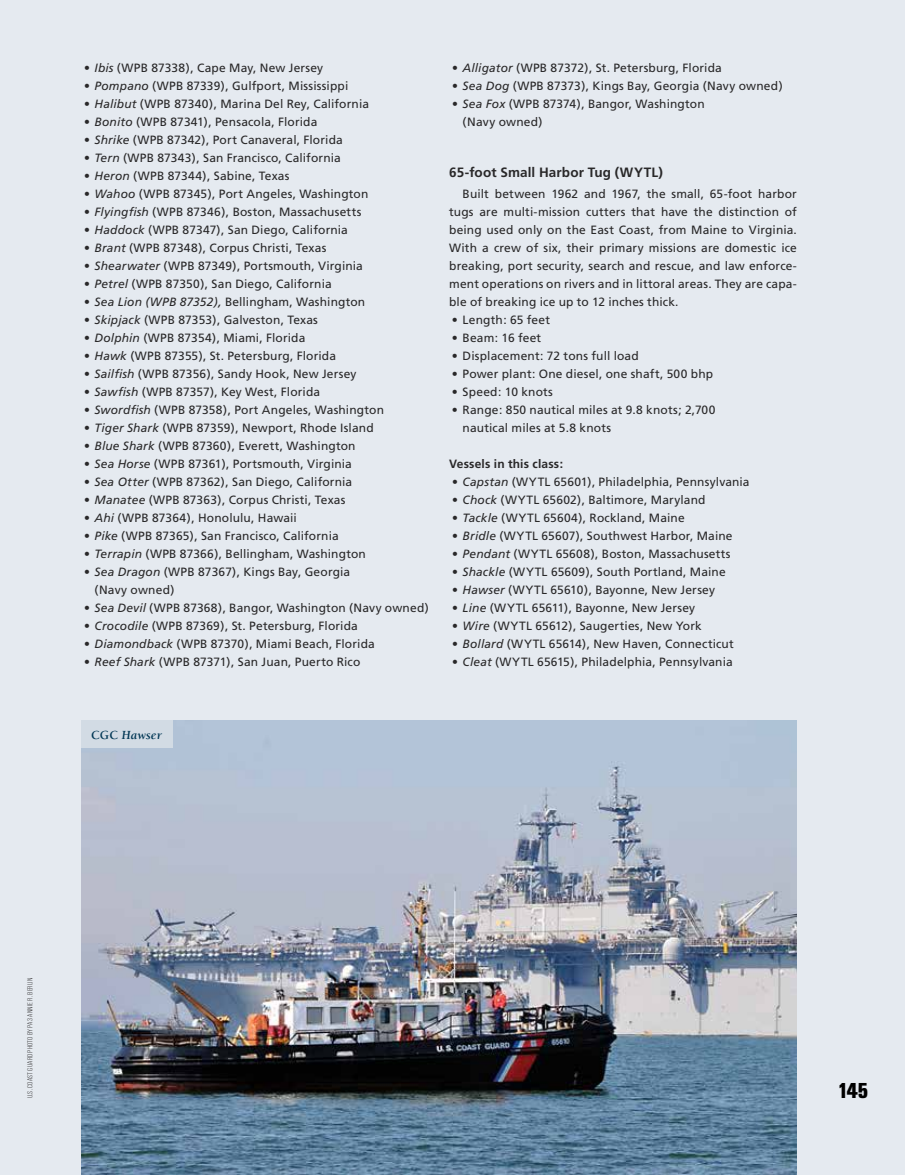
<style>
.page{position:relative;width:905px;height:1175px;background:#fff}
.page>*{position:absolute;margin:0;border:0;box-sizing:border-box;transform-origin:0 0}
.t1{font:800 22.5px "Unitus Condensed LH";color:#000}
.t2{font:700 13.5px "Frutiger";letter-spacing:.01em;color:#292829}
.t3{font:italic 700 12.75px "Berkeley";letter-spacing:.005em;color:#003654}
.t4{font:12px/18px "Frutiger";letter-spacing:.01em;color:#292829}
.t5{font:700 12px "Frutiger";letter-spacing:.015em;color:#292829}
.t6{font:300 7.5px "Unitus Condensed LH";letter-spacing:.025em;color:#414042}
.s1{font-style:italic}
.s2{font-style:normal}
</style>
<div class="page">
<div style="left:0;top:0;width:904px;height:1174px;background:#e5eaf0"></div>
<img style="left:81px;top:720px;width:715px;height:454px">
<div style="left:81px;top:720px;width:91px;height:27px;background:#d2dbe4"></div>
<p class="t4" style="left:84px;top:59px;width:241px"><span class="s1">• Ibis</span> (WPB 87338), Cape May, New Jersey</p>
<p class="t4" style="left:84px;top:77px;width:266px"><span class="s1">• Pompano</span> (WPB 87339), Gulfport, Mississippi</p>
<p class="t4" style="left:84px;top:95px;width:287px"><span class="s1">• Halibut</span> (WPB 87340), Marina Del Rey, California</p>
<p class="t4" style="left:84px;top:113px;width:235px"><span class="s1">• Bonito</span> (WPB 87341), Pensacola, Florida</p>
<p class="t4" style="left:84px;top:131px;width:260px"><span class="s1">• Shrike</span> (WPB 87342), Port Canaveral, Florida</p>
<p class="t4" style="left:84px;top:149px;width:258px"><span class="s1">• Tern</span> (WPB 87343), San Francisco, California</p>
<p class="t4" style="left:84px;top:167px;width:207px"><span class="s1">• Heron</span> (WPB 87344), Sabine, Texas</p>
<p class="t4" style="left:84px;top:185px;width:286px"><span class="s1">• Wahoo</span> (WPB 87345), Port Angeles, Washington</p>
<p class="t4" style="left:84px;top:203px;width:279px"><span class="s1">• Flyingfish</span> (WPB 87346), Boston, Massachusetts</p>
<p class="t4" style="left:84px;top:221px;width:266px"><span class="s1">• Haddock</span> (WPB 87347), San Diego, California</p>
<p class="t4" style="left:84px;top:239px;width:244px"><span class="s1">• Brant</span> (WPB 87348), Corpus Christi, Texas</p>
<p class="t4" style="left:84px;top:257px;width:280px"><span class="s1">• Shearwater</span> (WPB 87349), Portsmouth, Virginia</p>
<p class="t4" style="left:84px;top:275px;width:249px"><span class="s1">• Petrel</span> (WPB 87350), San Diego, California</p>
<p class="t4" style="left:84px;top:293px;width:283px"><span class="s1">• Sea Lion (WPB 87352),</span> Bellingham, Washington</p>
<p class="t4" style="left:84px;top:311px;width:236px"><span class="s1">• Skipjack</span> (WPB 87353), Galveston, Texas</p>
<p class="t4" style="left:84px;top:329px;width:223px"><span class="s1">• Dolphin</span> (WPB 87354), Miami, Florida</p>
<p class="t4" style="left:84px;top:347px;width:254px"><span class="s1">• Hawk</span> (WPB 87355), St. Petersburg, Florida</p>
<p class="t4" style="left:84px;top:365px;width:274px"><span class="s1">• Sailfish</span> (WPB 87356), Sandy Hook, New Jersey</p>
<p class="t4" style="left:84px;top:383px;width:238px"><span class="s1">• Sawfish</span> (WPB 87357), Key West, Florida</p>
<p class="t4" style="left:84px;top:401px;width:302px"><span class="s1">• Swordfish</span> (WPB 87358), Port Angeles, Washington</p>
<p class="t4" style="left:84px;top:419px;width:291px"><span class="s1">• Tiger Shark</span> (WPB 87359), Newport, Rhode Island</p>
<p class="t4" style="left:84px;top:437px;width:273px"><span class="s1">• Blue Shark</span> (WPB 87360), Everett, Washington</p>
<p class="t4" style="left:84px;top:455px;width:270px"><span class="s1">• Sea Horse</span> (WPB 87361), Portsmouth, Virginia</p>
<p class="t4" style="left:84px;top:473px;width:270px"><span class="s1">• Sea Otter</span> (WPB 87362), San Diego, California</p>
<p class="t4" style="left:84px;top:491px;width:263px"><span class="s1">• Manatee</span> (WPB 87363), Corpus Christi, Texas</p>
<p class="t4" style="left:84px;top:509px;width:215px"><span class="s1">• Ahi</span> (WPB 87364), Honolulu, Hawaii</p>
<p class="t4" style="left:84px;top:527px;width:256px"><span class="s1">• Pike</span> (WPB 87365), San Francisco, California</p>
<p class="t4" style="left:84px;top:545px;width:284px"><span class="s1">• Terrapin</span> (WPB 87366), Bellingham, Washington</p>
<p class="t4" style="left:95px;top:563px;width:257px;text-indent:-11px"><span class="s1">• Sea Dragon</span> (WPB 87367), Kings Bay, Georgia (Navy owned)</p>
<p class="t4" style="left:84px;top:599px;width:346px"><span class="s1">• Sea Devil</span> (WPB 87368), Bangor, Washington (Navy owned)</p>
<p class="t4" style="left:84px;top:617px;width:275px"><span class="s1">• Crocodile</span> (WPB 87369), St. Petersburg, Florida</p>
<p class="t4" style="left:84px;top:635px;width:292px"><span class="s1">• Diamondback</span> (WPB 87370), Miami Beach, Florida</p>
<p class="t4" style="left:84px;top:653px;width:278px"><span class="s1">• Reef Shark</span> (WPB 87371), San Juan, Puerto Rico</p>
<p class="t4" style="left:452px;top:59px;width:271px"><span class="s1">• Alligator</span> (WPB 87372), St. Petersburg, Florida</p>
<p class="t4" style="left:452px;top:77px;width:332px"><span class="s1">• Sea Dog</span> (WPB 87373), Kings Bay, Georgia (Navy owned)</p>
<p class="t4" style="left:462px;top:95px;width:243px;text-indent:-11px"><span class="s1">• Sea Fox</span> (WPB 87374), Bangor, Washington (Navy owned)</p>
<p class="t2" style="left:449px;top:164px;width:215px">65-foot Small Harbor Tug (WYTL)</p>
<p class="t4" style="left:449px;top:185px;width:349px;text-align:justify;text-indent:14px">Built between 1962 and 1967, the small, 65-foot harbor tugs are multi-mission cutters that have the distinction of being used only on the East Coast, from Maine to Virginia.<br>With a crew of six, their primary missions are domestic ice breaking, port security, search and rescue, and law enforce&shy;ment operations on rivers and in littoral areas. They are capa&shy;ble of breaking ice up to 12 inches thick.</p>
<p class="t4" style="left:452px;top:311px;width:100px">• Length: 65 feet</p>
<p class="t4" style="left:452px;top:329px;width:91px">• Beam: 16 feet</p>
<p class="t4" style="left:452px;top:347px;width:188px">• Displacement: 72 tons full load</p>
<p class="t4" style="left:452px;top:365px;width:263px">• Power plant: One diesel, one shaft, 500 bhp</p>
<p class="t4" style="left:452px;top:383px;width:103px">• Speed: 10 knots</p>
<p class="t4" style="left:462px;top:401px;width:254px;text-indent:-11px">• Range: 850 nautical miles at 9.8 knots; 2,700 nautical miles at 5.8 knots</p>
<p class="t5" style="left:449px;top:457px;width:116px">Vessels in this class:</p>
<p class="t4" style="left:452px;top:473px;width:299px"><span class="s1">• Capstan</span> (WYTL 65601), Philadelphia, Pennsylvania</p>
<p class="t4" style="left:452px;top:491px;width:255px"><span class="s1">• Chock</span> (WYTL 65602), Baltimore, Maryland</p>
<p class="t4" style="left:452px;top:509px;width:234px"><span class="s1">• Tackle</span> (WYTL 65604), Rockland, Maine</p>
<p class="t4" style="left:452px;top:527px;width:282px"><span class="s1">• Bridle</span> (WYTL 65607), Southwest Harbor, Maine</p>
<p class="t4" style="left:452px;top:545px;width:280px"><span class="s1">• Pendant</span> (WYTL 65608), Boston, Massachusetts</p>
<p class="t4" style="left:452px;top:563px;width:275px"><span class="s1">• Shackle</span> (WYTL 65609), South Portland, Maine</p>
<p class="t4" style="left:452px;top:581px;width:265px"><span class="s1">• Hawser</span> (WYTL 65610), Bayonne, New Jersey</p>
<p class="t4" style="left:452px;top:599px;width:245px"><span class="s1">• Line</span> (WYTL 65611), Bayonne, New Jersey</p>
<p class="t4" style="left:452px;top:617px;width:252px"><span class="s1">• Wire</span> (WYTL 65612), Saugerties, New York</p>
<p class="t4" style="left:452px;top:635px;width:283px"><span class="s1">• Bollard</span> (WYTL 65614), New Haven, Connecticut</p>
<p class="t4" style="left:452px;top:653px;width:282px"><span class="s1">• Cleat</span> (WYTL 65615), Philadelphia, Pennsylvania</p>
<p class="t3" style="left:91px;top:728px;width:72px"><span class="s2">CGC</span> Hawser</p>
<p class="t6" style="left:26px;top:1098px;width:122px;rotate:-90deg">U.S. COAST GUARD PHOTO BY PA3 ANNIE R. BERLIN</p>
<h1 class="t1" style="left:837px;top:1078px;width:33px">145</h1>
</div>
